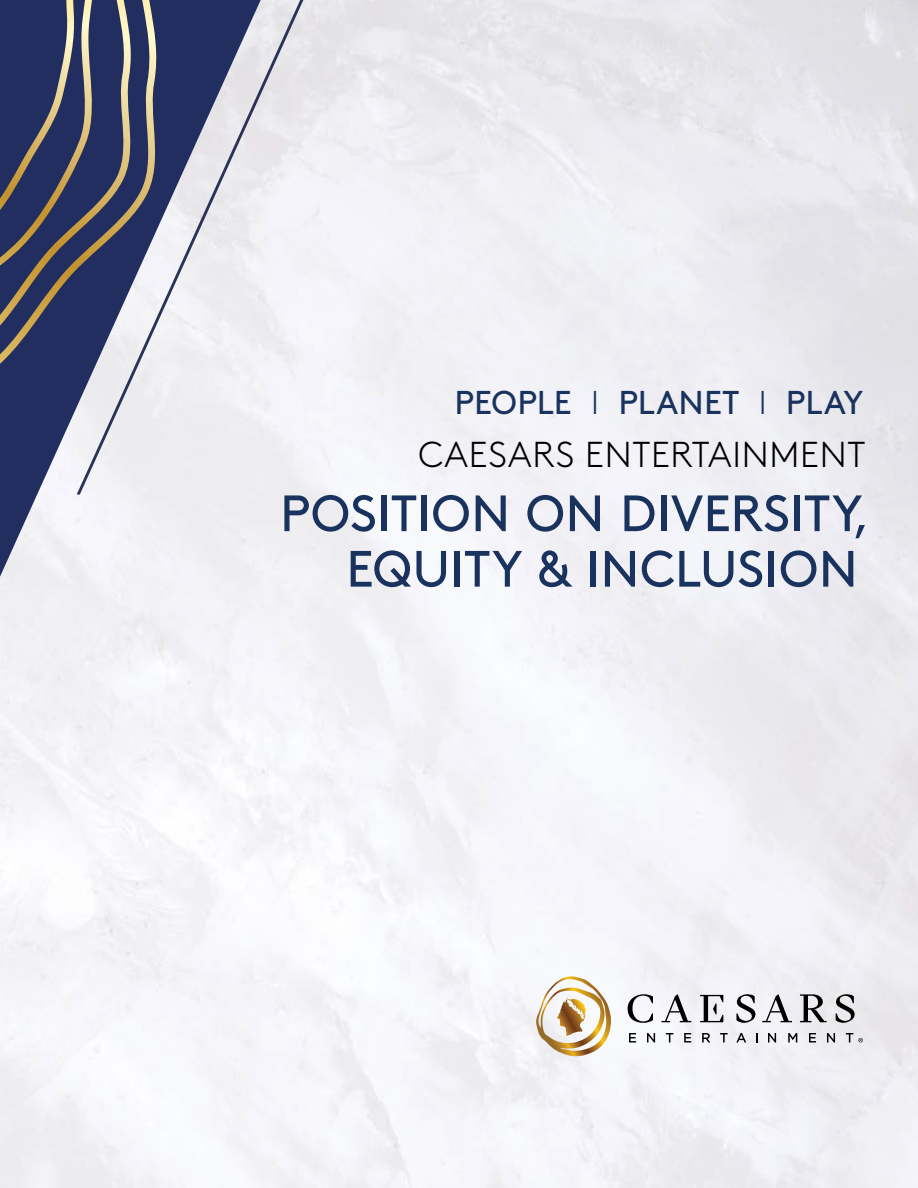
<style>
.page{position:relative;width:918px;height:1188px;background:#fff}
.page>*{position:absolute;margin:0;border:0;box-sizing:border-box;transform-origin:0 0}
.t1{font:51px/55.5px "Brown Pro";color:#1a335e;text-align:right}
.t2{font:300 36px "Brown Pro";letter-spacing:.02em;color:#000}
.t3{font:33px "Brown Pro";color:#1a335e}
.s1{font-weight:300}
</style>
<div class="page">
<img style="left:0;top:0;width:918px;height:1188px">
<svg style="left:0;top:364px;width:261px;height:213px;fill:#eeeef1"></svg>
<svg style="left:77px;top:0;width:226px;height:495px;fill:#ededf0"></svg>
<svg style="left:0;top:0;width:159px;height:364px"></svg>
<svg style="left:700px;top:995px;width:23px;height:27px"></svg>
<svg style="left:662px;top:994px;width:29px;height:28px"></svg>
<svg style="left:762px;top:994px;width:30px;height:28px"></svg>
<svg style="left:800px;top:994px;width:27px;height:28px"></svg>
<svg style="left:736px;top:994px;width:20px;height:29px"></svg>
<svg style="left:836px;top:994px;width:19px;height:29px"></svg>
<svg style="left:628px;top:994px;width:25px;height:29px"></svg>
<svg style="left:629px;top:1033px;width:7px;height:9px"></svg>
<svg style="left:647px;top:1033px;width:8px;height:10px"></svg>
<svg style="left:666px;top:1033px;width:7px;height:9px"></svg>
<svg style="left:684px;top:1033px;width:7px;height:9px"></svg>
<svg style="left:702px;top:1033px;width:8px;height:9px"></svg>
<svg style="left:720px;top:1033px;width:8px;height:9px"></svg>
<svg style="left:736px;top:1033px;width:10px;height:9px"></svg>
<svg style="left:768px;top:1033px;width:8px;height:10px"></svg>
<svg style="left:788px;top:1033px;width:9px;height:9px"></svg>
<svg style="left:809px;top:1033px;width:7px;height:9px"></svg>
<svg style="left:827px;top:1033px;width:8px;height:10px"></svg>
<svg style="left:846px;top:1033px;width:16px;height:9px"></svg>
<svg style="left:536px;top:976px;width:75px;height:80px"></svg>
<p class="t3" style="left:455px;top:378px;width:410px">PEOPLE <span class="s1">I</span> PLANET <span class="s1">I</span> PLAY</p>
<p class="t2" style="left:418px;top:428px;width:449px">CAESARS ENTERTAINMENT</p>
<p class="t1" style="left:280px;top:481px;width:592px">POSITION ON DIVERSITY,<br>EQUITY &amp; INCLUSION</p>
</div>
